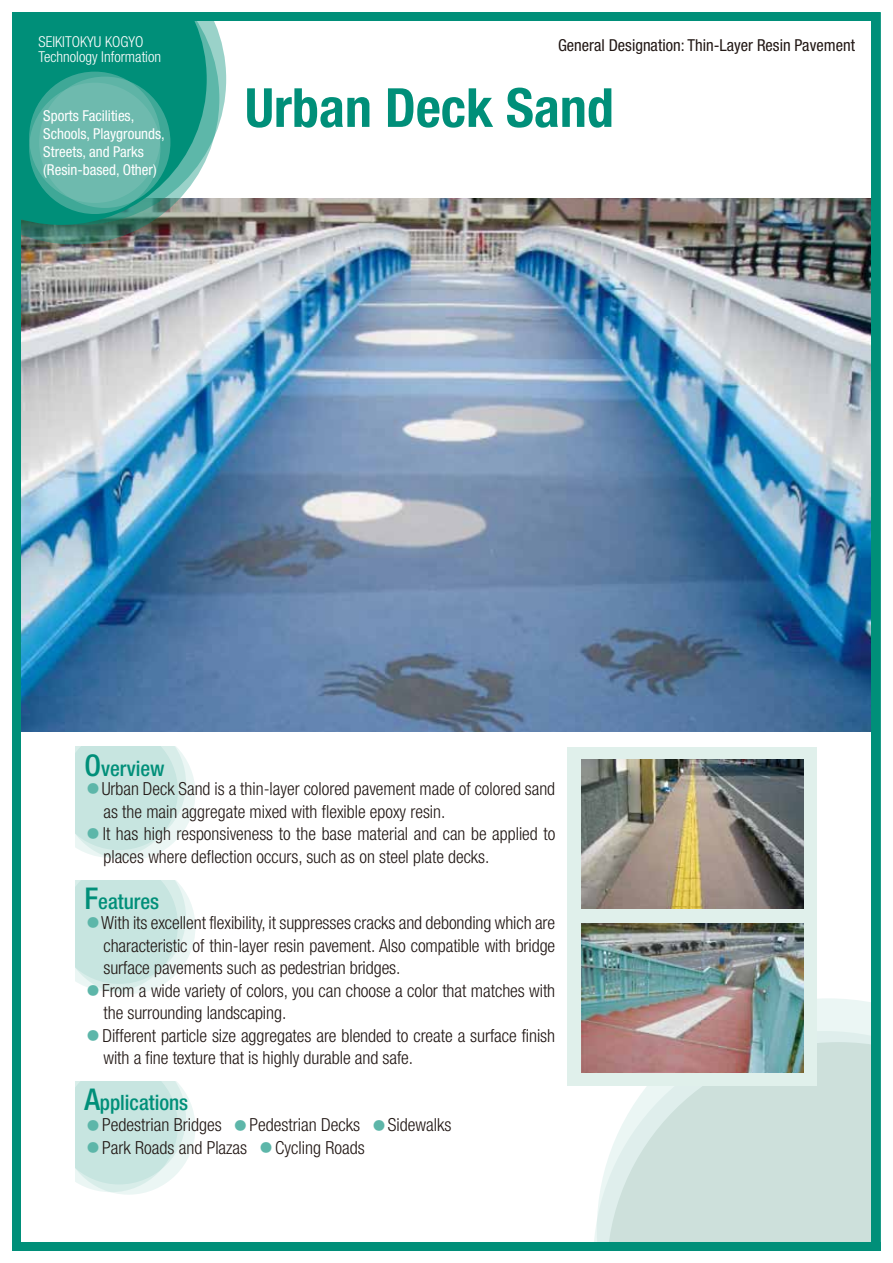
<style>
.page{position:relative;width:893px;height:1263px;background:#fff}
.page>*{position:absolute;margin:0;border:0;box-sizing:border-box;transform-origin:0 0}
.t1{font:700 condensed 54px "Helvetica Neue";color:#008f79}
.t2{font:500 condensed 21.15px "Helvetica Neue";color:#008f79}
.t3{font:300 condensed 18px/22.5px "Helvetica Neue";color:#221815}
.t4{font:condensed 16.5px "Helvetica Neue";color:#221815}
.t5{font:condensed 15px/18px "Helvetica Neue";color:#fff}
.t6{font:300 condensed 15px/15px "Helvetica Neue";color:#fff}
.s1{font-size:30px}
.s2{font-family:"Koz Go Pro";font-weight:400;font-stretch:normal;font-size:12px;color:#5db6a9}
</style>
<div class="page">
<img style="left:21px;top:198px;width:850px;height:534px">
<svg style="left:597px;top:998px;width:274px;height:244px;background:#d3e4df"></svg>
<img style="left:21px;top:225px;width:198px;height:19px">
<svg style="left:21px;top:21px;width:205px;height:204px;background:#309e8c"></svg>
<svg style="left:76px;top:747px;width:119px;height:113px;background:#d2eae6"></svg>
<svg style="left:76px;top:881px;width:119px;height:113px;background:#d2eae6"></svg>
<svg style="left:76px;top:1081px;width:119px;height:114px;background:#d2eae6"></svg>
<div style="left:12px;top:12px;width:9px;height:1236px;background:#008f79"></div>
<div style="left:871px;top:12px;width:9px;height:1236px;background:#008f79"></div>
<div style="left:14px;top:12px;width:865px;height:9px;background:#008f79"></div>
<div style="left:12px;top:1242px;width:869px;height:9px;background:#008f79"></div>
<div style="left:29px;top:83px;width:131px;height:131px;background:#3fa897;border-radius:50%"></div>
<svg style="left:39px;top:77px;width:131px;height:131px"></svg>
<svg style="left:29px;top:72px;width:131px;height:131px;background:#69b8ab"></svg>
<div style="left:568px;top:747px;width:249px;height:338px;background:#e0f0eb"></div>
<img style="left:582px;top:759px;width:221px;height:149px">
<img style="left:582px;top:923px;width:221px;height:149px">
<p class="t6" style="left:39px;top:35px;width:124px">SEIKITOKYU KOGYO<br>Technology Information</p>
<p class="t5" style="left:43px;top:106px;width:123px">Sports Facilities,<br>Schools, Playgrounds,<br>Streets, and Parks (Resin-based, Other)</p>
<p class="t4" style="left:558px;top:36px;width:298px">General Designation: Thin-Layer Resin Pavement</p>
<h1 class="t1" style="left:245px;top:75px;width:370px">Urban Deck Sand</h1>
<p class="t2" style="left:84px;top:755px;width:82px"><span class="s1">O</span>verview</p>
<p class="t3" style="left:103px;top:777px;width:453px;text-indent:-16px"><span class="s2">●</span> Urban Deck Sand is a thin-layer colored pavement made of colored sand as the main aggregate mixed with flexible epoxy resin.</p>
<p class="t3" style="left:103px;top:822px;width:453px;text-indent:-16px"><span class="s2">●</span> It has high responsiveness to the base material and can be applied to places where deflection occurs, such as on steel plate decks.</p>
<p class="t2" style="left:84px;top:889px;width:76px"><span class="s1">F</span>eatures</p>
<p class="t3" style="left:103px;top:911px;width:453px;text-align:justify;text-indent:-16px"><span class="s2">●</span> With its excellent flexibility, it suppresses cracks and debonding which are characteristic of thin-layer resin pavement. Also compatible with bridge surface pavements such as pedestrian bridges.</p>
<p class="t3" style="left:104px;top:979px;width:453px;text-indent:-17px"><span class="s2">●</span> From a wide variety of colors, you can choose a color that matches with the surrounding landscaping.</p>
<p class="t3" style="left:103px;top:1024px;width:453px;text-indent:-16px"><span class="s2">●</span> Different particle size aggregates are blended to create a surface finish with a fine texture that is highly durable and safe.</p>
<p class="t2" style="left:84px;top:1090px;width:105px"><span class="s1">A</span>pplications</p>
<p class="t3" style="left:87px;top:1114px;width:366px"><span class="s2">●</span> Pedestrian Bridges <span class="s2">●</span> Pedestrian Decks <span class="s2">●</span> Sidewalks</p>
<p class="t3" style="left:87px;top:1136px;width:279px"><span class="s2">●</span> Park Roads and Plazas <span class="s2">●</span> Cycling Roads</p>
</div>
